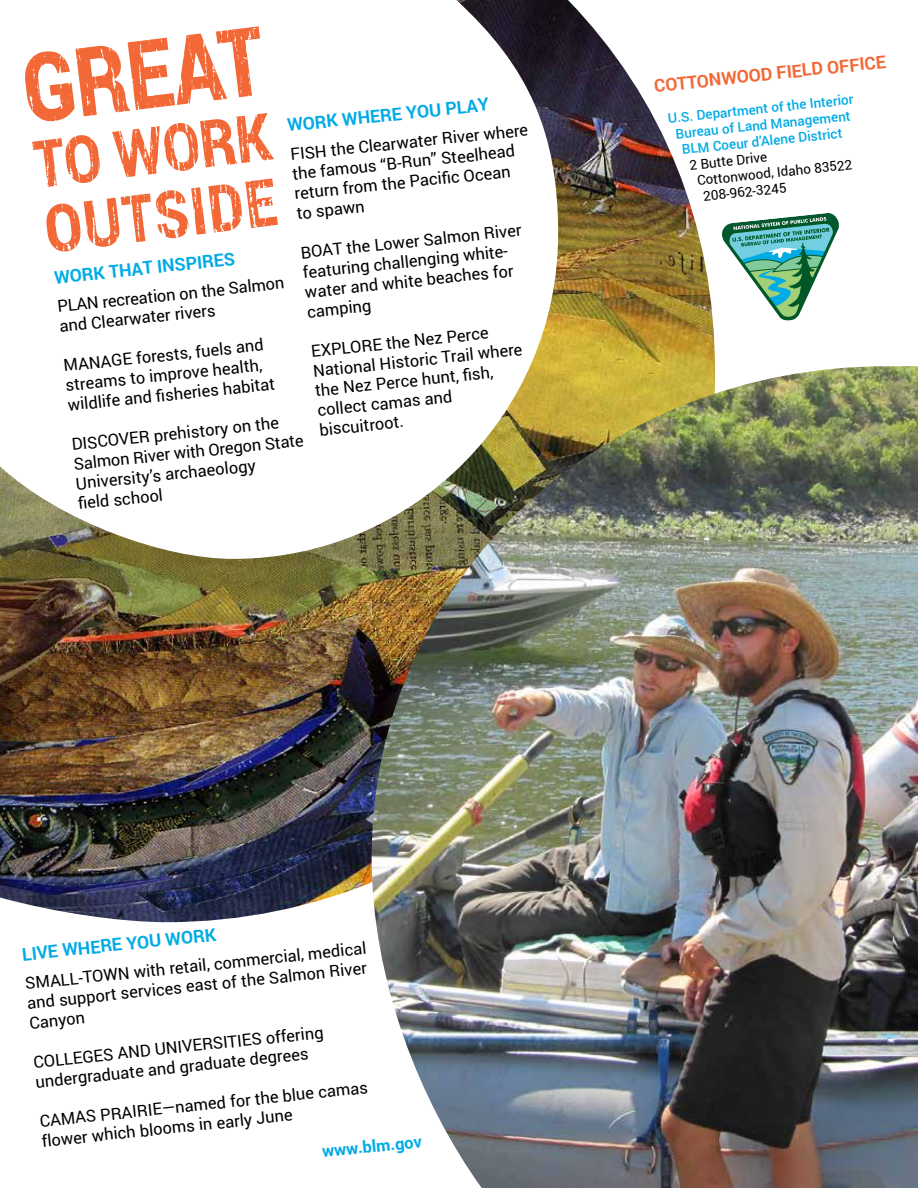
<style>
.page{position:relative;width:918px;height:1188px;background:#fff}
.page>*{position:absolute;margin:0;border:0;box-sizing:border-box;transform-origin:0 0}
.t1{font:700 17.55px "Roboto";color:#00abe6}
.t2{font:700 17.55px "Roboto";color:#f26836}
.t3{font:16.5px/19.8px "Roboto";color:#000}
.t4{font:700 16.5px "Roboto";color:#00abe6}
.t5{font:500 13.5px/16.2px "Roboto";color:#00abe6;text-align:center}
.t6{font:13.5px "Roboto";color:#000}
</style>
<div class="page">
<img style="left:0;top:0;width:715px;height:922px">
<svg style="left:722px;top:213px;width:117px;height:108px"></svg>
<img style="left:372px;top:366px;width:546px;height:822px">
<p class="t1" style="left:286px;top:113px;width:204px;rotate:-6deg">WORK WHERE YOU PLAY</p>
<p class="t3" style="left:289px;top:144px;width:240px;rotate:-6deg">FISH the Clearwater River where the famous “B-Run” Steelhead return from the Pacifi c Ocean<br>to spawn</p>
<p class="t3" style="left:300px;top:242px;width:223px;rotate:-6deg">BOAT the Lower Salmon River featuring challenging white&shy;water and white beaches for camping</p>
<p class="t3" style="left:310px;top:341px;width:212px;rotate:-6deg">EXPLORE the Nez Perce<br>National Historic Trail where the Nez Perce hunt, fi sh, collect camas and biscuitroot.</p>
<p class="t1" style="left:53px;top:265px;width:183px;rotate:-6deg">WORK THAT INSPIRES</p>
<p class="t3" style="left:56px;top:296px;width:230px;rotate:-6deg">PLAN recreation on the Salmon and Clearwater rivers</p>
<p class="t3" style="left:63px;top:355px;width:210px;rotate:-6deg">MANAGE forests, fuels and streams to improve health, wildlife and fi sheries habitat</p>
<p class="t3" style="left:71px;top:434px;width:232px;rotate:-6deg">DISCOVER prehistory on the<br>Salmon River with Oregon State<br>University’s archaeology<br>fi eld school</p>
<p class="t2" style="left:653px;top:74px;width:235px;rotate:-6deg">COTTONWOOD FIELD OFFICE</p>
<p class="t5" style="left:667px;top:110px;width:188px;rotate:-6deg">U.S. Department of the Interior<br>Bureau of Land Management<br>BLM Coeur d’Alene District</p>
<p class="t6" style="left:689px;top:156px;width:79px;rotate:-6deg">2 Butte Drive</p>
<p class="t6" style="left:696px;top:171px;width:157px;rotate:-6deg">Cottonwood, Idaho 83522</p>
<p class="t6" style="left:702px;top:187px;width:85px;rotate:-6deg">208-962-3245</p>
<p class="t1" style="left:21px;top:942px;width:196px;rotate:-6deg">LIVE WHERE YOU WORK</p>
<p class="t3" style="left:24px;top:973px;width:344px;text-align:justify;rotate:-6deg">SMALL-TOWN with retail, commercial, medical and support services east of the Salmon River Canyon</p>
<p class="t3" style="left:32px;top:1052px;width:293px;rotate:-6deg">COLLEGES AND UNIVERSITIES offering undergraduate and graduate degrees</p>
<p class="t3" style="left:39px;top:1111px;width:331px;rotate:-6deg">CAMAS PRAIRIE—named for the blue camas fl ower which blooms in early June</p>
<p class="t4" style="left:321px;top:1140px;width:102px;rotate:-6deg">www.blm.gov</p>
</div>
